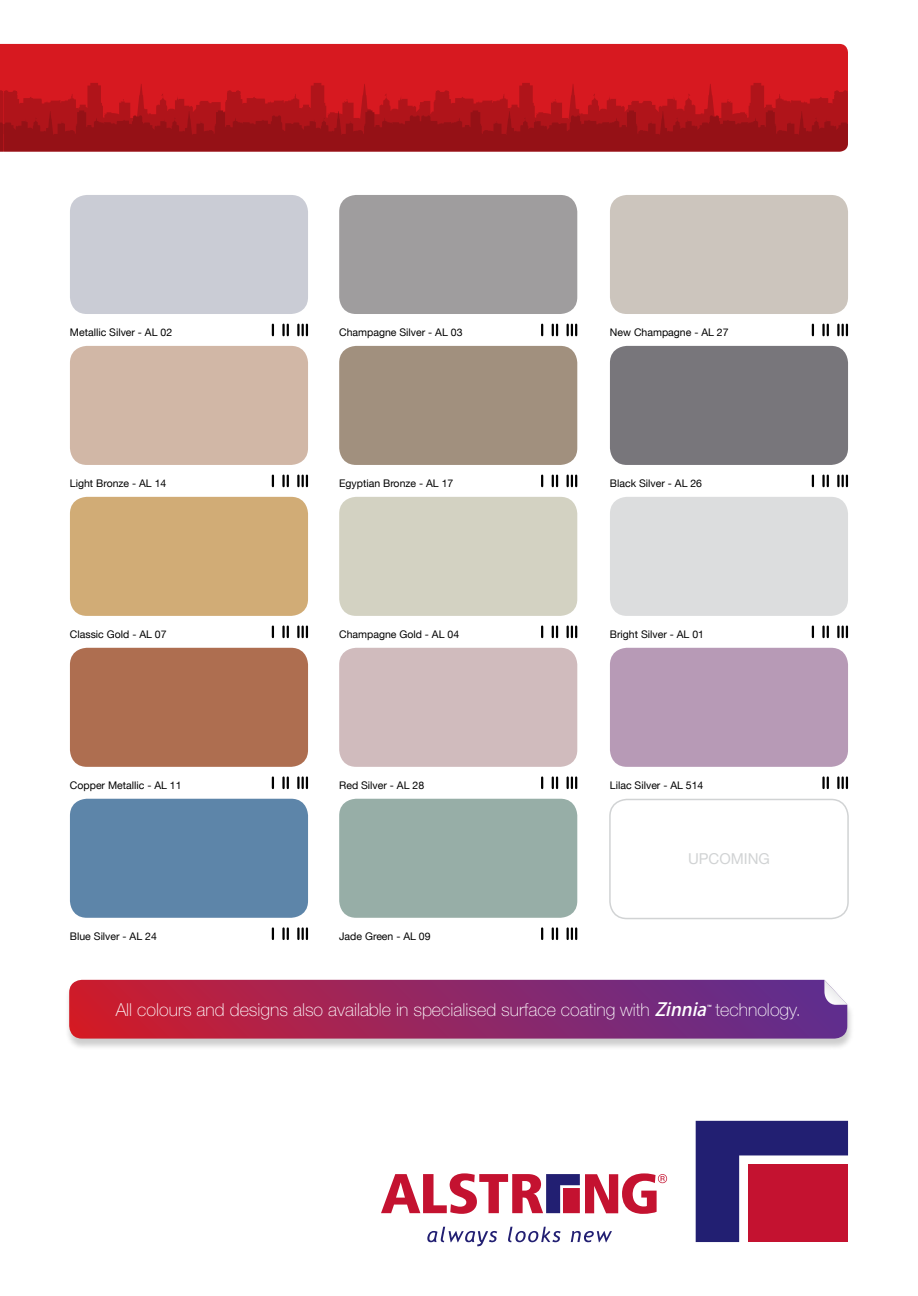
<style>
.page{position:relative;width:918px;height:1296px;background:#fff}
.page>*{position:absolute;margin:0;border:0;box-sizing:border-box;transform-origin:0 0}
.t1{font:100 17.85px "Helvetica Neue LT Pro";color:#fff}
.t2{font:15px "Helvetica Neue LT";color:#d1d3d4}
.t3{font:10.5px "Helvetica Neue LT";color:#000}
.t4{font:italic 700 6.75px "Adobe Fan Heiti Std";color:#fff}
.s1{font-family:"Adobe Fan Heiti Std";font-weight:700;font-style:italic;font-size:18px}
</style>
<div class="page">
<div style="left:0;top:44px;width:848px;height:39px;background:#d71920"></div>
<svg style="left:0;top:83px;width:848px;height:69px;background:#b0151a"></svg>
<svg style="left:282px;top:325px;width:7px;height:10px"></svg>
<svg style="left:297px;top:325px;width:11px;height:10px"></svg>
<svg style="left:272px;top:325px;width:2px;height:10px"></svg>
<div style="left:70px;top:195px;width:238px;height:119px;background:#caccd5;border-radius:17px"></div>
<div style="left:70px;top:346px;width:238px;height:119px;background:#d1b7a6;border-radius:17px"></div>
<svg style="left:282px;top:476px;width:7px;height:10px"></svg>
<svg style="left:297px;top:476px;width:11px;height:10px"></svg>
<svg style="left:272px;top:476px;width:2px;height:10px"></svg>
<div style="left:70px;top:497px;width:238px;height:119px;background:#d1ac76;border-radius:17px"></div>
<svg style="left:282px;top:627px;width:7px;height:10px"></svg>
<svg style="left:297px;top:627px;width:11px;height:10px"></svg>
<svg style="left:272px;top:627px;width:2px;height:10px"></svg>
<svg style="left:282px;top:778px;width:7px;height:10px"></svg>
<svg style="left:297px;top:778px;width:11px;height:10px"></svg>
<svg style="left:272px;top:778px;width:2px;height:10px"></svg>
<div style="left:70px;top:648px;width:238px;height:119px;background:#ae6e50;border-radius:17px"></div>
<div style="left:70px;top:799px;width:238px;height:119px;background:#5d85a9;border-radius:17px"></div>
<svg style="left:282px;top:928px;width:7px;height:11px"></svg>
<svg style="left:297px;top:928px;width:11px;height:11px"></svg>
<svg style="left:272px;top:928px;width:2px;height:11px"></svg>
<div style="left:339px;top:497px;width:238px;height:119px;background:#d3d2c2;border-radius:17px"></div>
<svg style="left:552px;top:627px;width:6px;height:10px"></svg>
<svg style="left:567px;top:627px;width:10px;height:10px"></svg>
<svg style="left:541px;top:627px;width:2px;height:10px"></svg>
<div style="left:339px;top:346px;width:238px;height:119px;background:#a1907e;border-radius:17px"></div>
<svg style="left:552px;top:476px;width:6px;height:10px"></svg>
<svg style="left:567px;top:476px;width:10px;height:10px"></svg>
<svg style="left:541px;top:476px;width:2px;height:10px"></svg>
<div style="left:339px;top:195px;width:238px;height:119px;background:#9f9d9e;border-radius:17px"></div>
<svg style="left:552px;top:325px;width:6px;height:10px"></svg>
<svg style="left:567px;top:325px;width:10px;height:10px"></svg>
<svg style="left:541px;top:325px;width:2px;height:10px"></svg>
<div style="left:339px;top:648px;width:238px;height:119px;background:#d0bbbd;border-radius:17px"></div>
<svg style="left:552px;top:778px;width:6px;height:10px"></svg>
<svg style="left:567px;top:778px;width:10px;height:10px"></svg>
<svg style="left:541px;top:778px;width:2px;height:10px"></svg>
<div style="left:339px;top:799px;width:238px;height:119px;background:#97aea7;border-radius:17px"></div>
<svg style="left:552px;top:928px;width:6px;height:11px"></svg>
<svg style="left:567px;top:928px;width:10px;height:11px"></svg>
<svg style="left:541px;top:928px;width:2px;height:11px"></svg>
<svg style="left:822px;top:325px;width:7px;height:10px"></svg>
<svg style="left:837px;top:325px;width:11px;height:10px"></svg>
<svg style="left:812px;top:325px;width:2px;height:10px"></svg>
<div style="left:610px;top:195px;width:238px;height:119px;background:#ccc5bd;border-radius:17px"></div>
<div style="left:610px;top:346px;width:238px;height:119px;background:#78767b;border-radius:17px"></div>
<svg style="left:822px;top:476px;width:7px;height:10px"></svg>
<svg style="left:837px;top:476px;width:11px;height:10px"></svg>
<svg style="left:812px;top:476px;width:2px;height:10px"></svg>
<div style="left:610px;top:497px;width:238px;height:119px;background:#dcddde;border-radius:17px"></div>
<svg style="left:822px;top:627px;width:7px;height:10px"></svg>
<svg style="left:837px;top:627px;width:11px;height:10px"></svg>
<svg style="left:812px;top:627px;width:2px;height:10px"></svg>
<div style="left:610px;top:648px;width:238px;height:119px;background:#b79ab6;border-radius:17px"></div>
<svg style="left:822px;top:778px;width:7px;height:10px"></svg>
<svg style="left:837px;top:778px;width:11px;height:10px"></svg>
<div style="left:609px;top:799px;width:240px;height:120px;border:2px solid #d1d3d4;border-radius:17px"></div>
<svg style="left:696px;top:1121px;width:152px;height:121px;background:#792c61"></svg>
<svg style="left:381px;top:1173px;width:286px;height:41px"></svg>
<svg style="left:427px;top:1227px;width:185px;height:19px"></svg>
<div style="left:65px;top:981px;width:789px;height:69px;background:#000;opacity:.2"></div>
<svg style="left:69px;top:980px;width:778px;height:59px;background:#952964"></svg>
<p class="t3" style="left:70px;top:326px;width:104px">Metallic Silver - AL 02</p>
<p class="t3" style="left:339px;top:326px;width:125px">Champagne Silver - AL 03</p>
<p class="t3" style="left:610px;top:326px;width:120px">New Champagne - AL 27</p>
<p class="t3" style="left:70px;top:477px;width:98px">Light Bronze - AL 14</p>
<p class="t3" style="left:339px;top:477px;width:116px">Egyptian Bronze - AL 17</p>
<p class="t3" style="left:610px;top:477px;width:94px">Black Silver - AL 26</p>
<p class="t3" style="left:70px;top:628px;width:98px">Classic Gold - AL 07</p>
<p class="t3" style="left:339px;top:628px;width:122px">Champagne Gold - AL 04</p>
<p class="t3" style="left:610px;top:628px;width:96px">Bright Silver - AL 01</p>
<p class="t3" style="left:70px;top:779px;width:113px">Copper Metallic - AL 11</p>
<p class="t3" style="left:339px;top:779px;width:86px">Red Silver - AL 28</p>
<p class="t3" style="left:610px;top:779px;width:95px">Lilac Silver - AL 514</p>
<h2 class="t2" style="left:688px;top:850px;width:83px">UPCOMING</h2>
<p class="t3" style="left:70px;top:930px;width:88px">Blue Silver - AL 24</p>
<p class="t3" style="left:339px;top:930px;width:93px">Jade Green - AL 09</p>
<h1 class="t1" style="left:116px;top:1000px;width:687px">All colours and designs also available in specialised surface coating with <span class="s1">Zinnia</span> technology.</h1>
<p class="t4" style="left:706px;top:1004px;width:8px">™</p>
</div>
